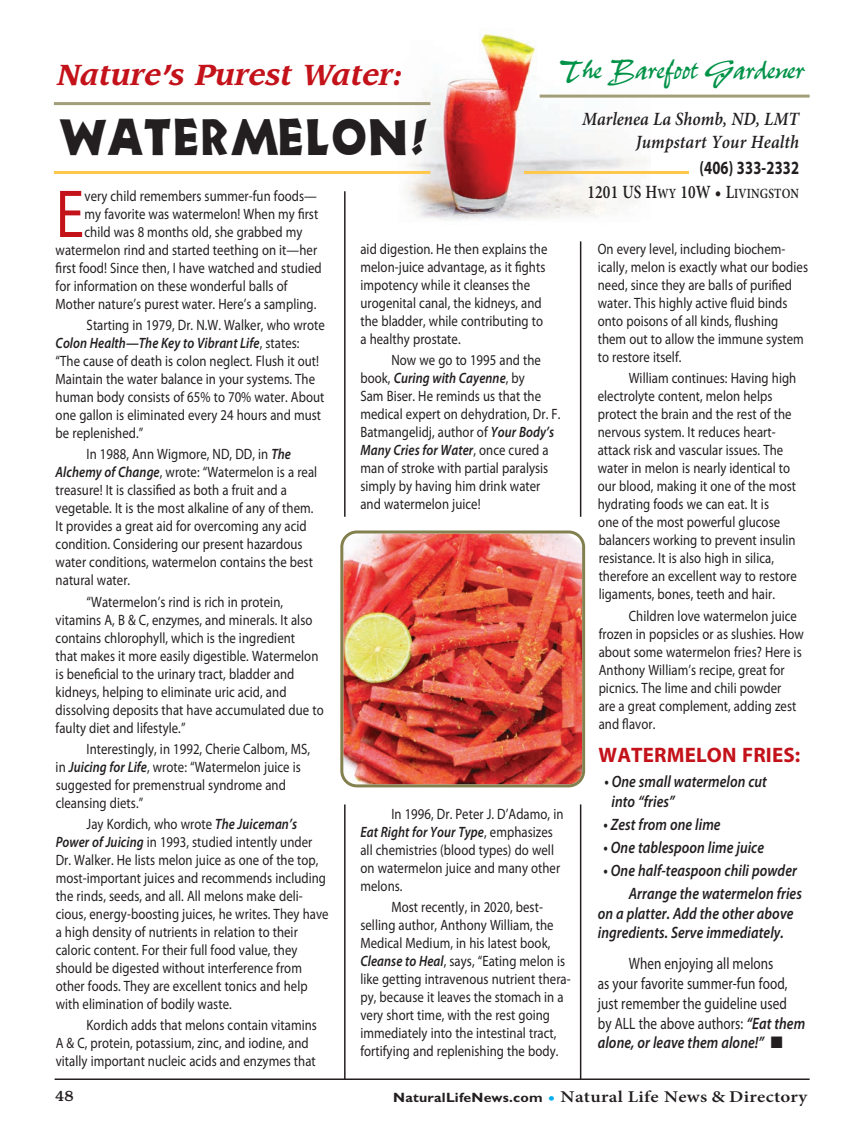
<style>
.page{position:relative;width:864px;height:1134px;background:#fff}
.page>*{position:absolute;margin:0;border:0;box-sizing:border-box;transform-origin:0 0}
.t1{font:68.4px "Myriad Pro";color:#c4121a;scale:.85 1}
.t2{font:46.5px "Heartwood Display S Si";letter-spacing:.015em;color:#231f20;scale:.9 1}
.t3{font:33px "Pepita";letter-spacing:-.05em;color:#009348}
.t4{font:italic 700 28.5px "Leawood";color:#c4121a}
.t5{font:700 21px "Myriad Pro";letter-spacing:.005em;color:#c4121a}
.t6{font:italic 600 18.75px/23px "Minion Pro";letter-spacing:.01em;color:#231f20;text-align:right;scale:.91 1}
.t7{font:600 18.75px "Minion Pro";letter-spacing:.01em;color:#231f20;scale:.82 1}
.t8{font:700 18.75px "Myriad Pro";letter-spacing:.01em;color:#231f20;scale:.78 1}
.t9{font:italic 600 16.5px/19.8px "Myriad Pro";letter-spacing:.005em;color:#231f20;scale:.85 1}
.t10{font:16.5px/19.8px "Myriad Pro";letter-spacing:.005em;color:#231f20;scale:.8 1}
.t11{font:600 16.5px "Minion Pro";letter-spacing:.015em;color:#231f20;scale:1.15 1}
.t12{font:15px/18px "Myriad Pro";letter-spacing:.005em;color:#231f20;scale:.85 1}
.t13{font:500 15px "Bookman";color:#231f20}
.s1{font-style:italic}
.s2{font-size:14.1px}
.s3{font-weight:600;font-style:italic}
.s4{font-family:"Gill Sans";font-weight:700;font-size:13.5px}
.s5{color:#00aeef}
</style>
<div class="page">
<img style="left:398px;top:32px;width:253px;height:188px">
<hr style="left:344px;top:804px;width:2px;height:276px;background:#231f20">
<hr style="left:55px;top:1078px;width:755px;height:2px;background:#231f20">
<hr style="left:540px;top:95px;width:270px;height:3px;background:#a29e78">
<hr style="left:54px;top:102px;width:376px;height:3px;background:#a29e78">
<hr style="left:524px;top:171px;width:165px;height:3px;background:#fec84d">
<hr style="left:54px;top:171px;width:376px;height:3px;background:#fec84d">
<hr style="left:344px;top:191px;width:2px;height:326px;background:#231f20">
<hr style="left:580px;top:804px;width:1px;height:276px;background:#231f20">
<hr style="left:580px;top:241px;width:1px;height:276px;background:#231f20">
<img style="left:340px;top:530px;width:245px;height:257px">
<h3 class="t4" style="left:57px;top:62px;width:347px">Nature’s Purest Water:</h3>
<h3 class="t3" style="left:559px;top:47px;width:249px">The Barefoot Gardener</h3>
<h2 class="t2" style="left:57px;top:112px;width:416px">WATERMELON<span class="s1">!</span></h2>
<p class="t6" style="left:582px;top:107px;width:240px">Marlenea La Shomb, ND, LMT<br>Jumpstart Your Health</p>
<p class="t8" style="left:699px;top:157px;width:129px">(406) 333-2332</p>
<p class="t7" style="left:588px;top:181px;width:260px">1201 US H<span class="s2">WY</span> 10W • L<span class="s2">IVINGSTON</span></p>
<h1 class="t1" style="left:56px;top:189px;width:35px">E</h1>
<p class="t12" style="left:85px;top:188px;width:275px">very child remembers summer-fun foods—</p>
<p class="t12" style="left:85px;top:206px;width:277px">my favorite was watermelon! When my first</p>
<p class="t12" style="left:85px;top:224px;width:258px">child was 8 months old, she grabbed my</p>
<p class="t12" style="left:56px;top:242px;width:309px">watermelon rind and started teething on it—her</p>
<p class="t12" style="left:56px;top:260px;width:315px">first food! Since then, I have watched and studied</p>
<p class="t12" style="left:56px;top:278px;width:274px">for information on these wonderful balls of</p>
<p class="t12" style="left:56px;top:296px;width:308px">Mother nature’s purest water. Here’s a sampling.</p>
<p class="t12" style="left:56px;top:317px;width:318px;text-indent:31px">Starting in 1979, Dr. N.W. Walker, who wrote <span class="s3">Colon Health—The Key to Vibrant Life</span>, states: “The cause of death is colon neglect. Flush it out!<br>Maintain the water balance in your systems. The human body consists of 65% to 70% water. About one gallon is eliminated every 24 hours and must be replenished.”</p>
<p class="t12" style="left:56px;top:447px;width:309px;text-indent:31px">In 1988, Ann Wigmore, ND, DD, in <span class="s3">The Alchemy of Change</span>, wrote: “Watermelon is a real treasure! It is classified as both a fruit and a vegetable. It is the most alkaline of any of them.<br>It provides a great aid for overcoming any acid condition. Considering our present hazardous water conditions, watermelon contains the best natural water.</p>
<p class="t12" style="left:56px;top:594px;width:317px;text-indent:31px">“Watermelon’s rind is rich in protein, vitamins A, B &amp; C, enzymes, and minerals. It also contains chlorophyll, which is the ingredient<br>that makes it more easily digestible. Watermelon is beneficial to the urinary tract, bladder and kidneys, helping to eliminate uric acid, and dissolving deposits that have accumulated due to faulty diet and lifestyle.”</p>
<p class="t12" style="left:56px;top:741px;width:301px;text-indent:31px">Interestingly, in 1992, Cherie Calbom, MS, in <span class="s3">Juicing for Life</span>, wrote: “Watermelon juice is suggested for premenstrual syndrome and cleansing diets.”</p>
<p class="t12" style="left:56px;top:816px;width:323px;text-indent:31px">Jay Kordich, who wrote <span class="s3">The Juiceman’s Power of Juicing</span> in 1993, studied intently under Dr. Walker. He lists melon juice as one of the top, most-important juices and recommends including the rinds, seeds, and all. All melons make deli&shy;cious, energy-boosting juices, he writes. They have a high density of nutrients in relation to their caloric content. For their full food value, they should be digested without interference from other foods. They are excellent tonics and help with elimination of bodily waste.</p>
<p class="t12" style="left:56px;top:1018px;width:309px;text-indent:31px">Kordich adds that melons contain vitamins<br>A &amp; C, protein, potassium, zinc, and iodine, and vitally important nucleic acids and enzymes that</p>
<p class="t12" style="left:360px;top:241px;width:222px">aid digestion. He then explains the melon-juice advantage, as it fights impotency while it cleanses the urogenital canal, the kidneys, and the bladder, while contributing to a healthy prostate.</p>
<p class="t12" style="left:360px;top:353px;width:237px;text-indent:31px">Now we go to 1995 and the book, <span class="s3">Curing with Cayenne</span>, by<br>Sam Biser. He reminds us that the medical expert on dehydration, Dr. F.<br>Batmangelidj, author of <span class="s3">Your Body’s<br>Many Cries for Water</span>, once cured a man of stroke with partial paralysis simply by having him drink water and watermelon juice!</p>
<p class="t12" style="left:598px;top:241px;width:249px">On every level, including biochem&shy;ically, melon is exactly what our bodies need, since they are balls of purified water. This highly active fluid binds onto poisons of all kinds, flushing them out to allow the immune system to restore itself.</p>
<p class="t12" style="left:598px;top:371px;width:236px;text-indent:31px">William continues: Having high electrolyte content, melon helps protect the brain and the rest of the nervous system. It reduces heart&shy;attack risk and vascular issues. The water in melon is nearly identical to our blood, making it one of the most hydrating foods we can eat. It is<br>one of the most powerful glucose balancers working to prevent insulin resistance. It is also high in silica, therefore an excellent way to restore ligaments, bones, teeth and hair.</p>
<p class="t12" style="left:599px;top:608px;width:243px;text-indent:30px">Children love watermelon juice frozen in popsicles or as slushies. How about some watermelon fries? Here is<br>Anthony William’s recipe, great for picnics. The lime and chili powder<br>are a great complement, adding zest and flavor.</p>
<h3 class="t5" style="left:599px;top:742px;width:203px">WATERMELON FRIES:</h3>
<p class="t9" style="left:611px;top:773px;width:184px;text-indent:-7px">• One small watermelon cut into “fries”</p>
<p class="t9" style="left:604px;top:816px;width:139px">• Zest from one lime</p>
<p class="t9" style="left:604px;top:839px;width:190px">• One tablespoon lime juice</p>
<p class="t9" style="left:629px;top:860px;width:205px;line-height:23.1px;text-indent:-25px">• One half-teaspoon chili powder<br>Arrange the watermelon fries</p>
<p class="t9" style="left:598px;top:905px;width:232px">on a platter. Add the other above ingredients. Serve immediately.</p>
<p class="t10" style="left:598px;top:955px;width:261px;text-indent:31px">When enjoying all melons<br>as your favorite summer-fun food, just remember the guideline used<br>by ALL the above authors: <span class="s3">“Eat them alone, or leave them alone!”</span> ■</p>
<p class="t12" style="left:360px;top:806px;width:240px;text-indent:31px">In 1996, Dr. Peter J. D’Adamo, in<br><span class="s3">Eat Right for Your Type</span>, emphasizes all chemistries (blood types) do well on watermelon juice and many other melons.</p>
<p class="t12" style="left:360px;top:899px;width:249px;text-indent:31px">Most recently, in 2020, best&shy;selling author, Anthony William, the Medical Medium, in his latest book, <span class="s3">Cleanse to Heal</span>, says, “Eating melon is like getting intravenous nutrient thera&shy;py, because it leaves the stomach in a very short time, with the rest going immediately into the intestinal tract, fortifying and replenishing the body.</p>
<p class="t13" style="left:55px;top:1090px;width:20px">48</p>
<p class="t11" style="left:393px;top:1087px;width:361px"><span class="s4">NaturalLifeNews.com</span> <span class="s5">•</span> Natural Life News &amp; Directory</p>
</div>
